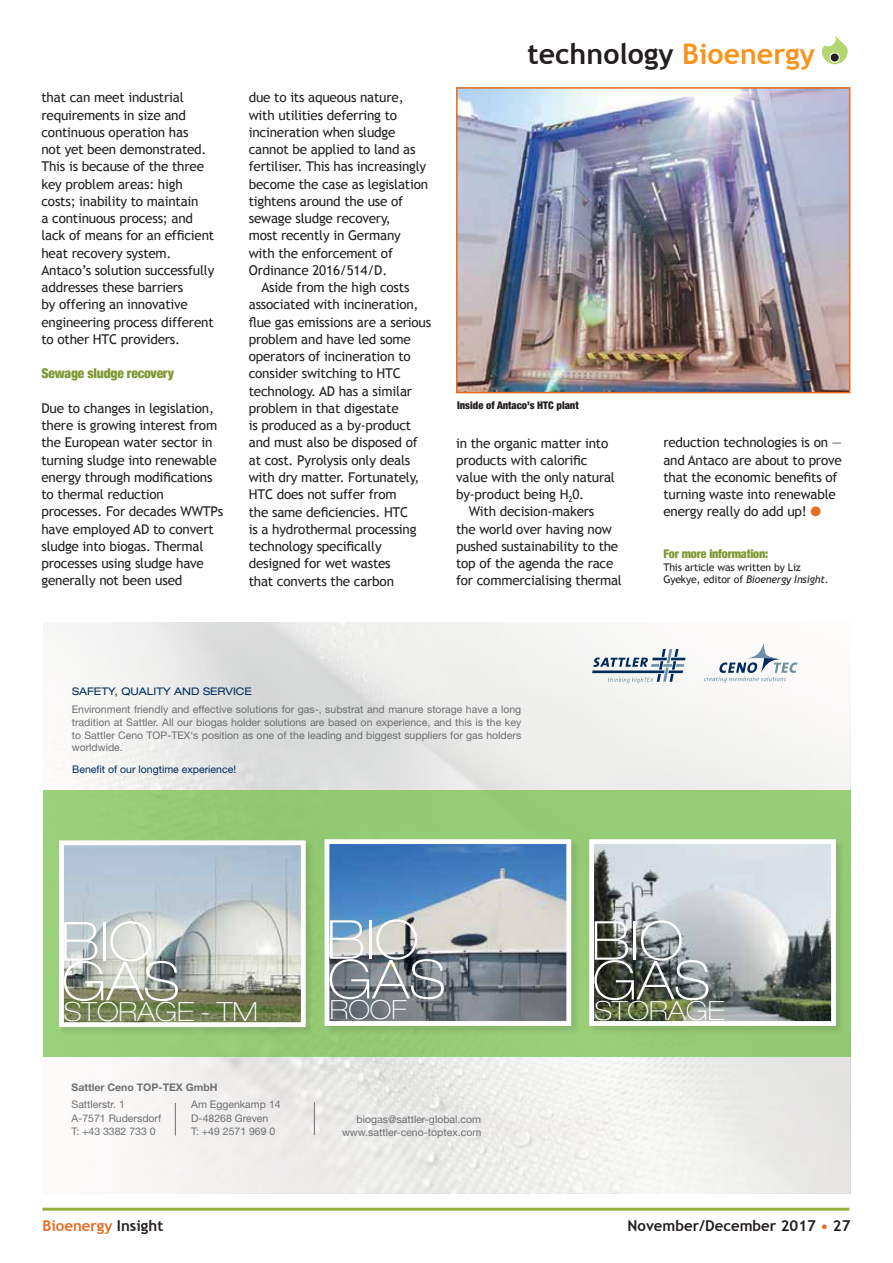
<style>
.page{position:relative;width:893px;height:1263px;background:#fff}
.page>*{position:absolute;margin:0;border:0;box-sizing:border-box;transform-origin:0 0}
.t1{font:100 expanded 53.85px/39.6px "Helvetica Neue LT Pro";color:#fff}
.t2{font:700 28.5px "Trebuchet MS";color:#231f20}
.t3{font:100 expanded 26.4px "Helvetica Neue LT Pro";color:#fff}
.t4{font:700 15px "Trebuchet MS";color:#231f20}
.t5{font:700 15px "Trebuchet MS";color:#e86b20}
.t6{font:13.5px/17.2px "Trebuchet MS";letter-spacing:-.015em;color:#231f20}
.t7{font:900 condensed 13.5px "Helvetica Neue";letter-spacing:-.015em;color:#7f9832}
.t8{font:900 condensed 12px "Helvetica Neue";letter-spacing:-.015em;color:#7f9832}
.t9{font:10.5px/12.6px "Helvetica Neue LT Pro";color:#6d6e71;text-align:justify}
.t10{font:10.5px/12.6px "Trebuchet MS";letter-spacing:-.015em;color:#231f20}
.t11{font:10.5px "Helvetica Neue LT Pro";color:#002c5b}
.t12{font:900 condensed 10.5px "Helvetica Neue";color:#231f20}
.t13{font:expanded 10.5px "Helvetica Neue LT Pro";color:#002c5b}
.t14{font:700 10.5px "Helvetica Neue LT Pro";color:#6d6e71}
.s1{color:#f7941e}
.s2{color:#e86b20}
.s3{font-style:italic}
.s4{color:#231f20}
</style>
<div class="page">
<svg style="left:822px;top:35px;width:26px;height:29px"></svg>
<div style="left:830px;top:53px;width:9px;height:9px;background:#231f20;border-radius:50%"></div>
<div style="left:830px;top:52px;width:10px;height:11px;border:1px solid #fff;border-radius:50%"></div>
<hr style="left:43px;top:1208px;width:806px;height:3px;background:#96b13c">
<img style="left:459px;top:90px;width:388px;height:300px">
<div style="left:456px;top:87px;width:394px;height:306px;border:2px solid #e86b20"></div>
<svg style="left:44px;top:622px;width:806px;height:572px"></svg>
<svg style="left:592px;top:649px;width:94px;height:34px"></svg>
<svg style="left:704px;top:643px;width:94px;height:40px"></svg>
<div style="left:44px;top:790px;width:806px;height:266px;background:#96cc76"></div>
<hr style="left:175px;top:1103px;width:1px;height:32px;background:#6d6e71">
<hr style="left:314px;top:1102px;width:1px;height:33px;background:#6d6e71">
<div style="left:59px;top:840px;width:256px;height:196px;background:#8ec070"></div>
<img style="left:65px;top:846px;width:235px;height:175px">
<div style="left:59px;top:840px;width:247px;height:187px;border:5px solid #fff"></div>
<div style="left:589px;top:839px;width:256px;height:196px;background:#8cbd6e"></div>
<img style="left:595px;top:845px;width:235px;height:175px">
<div style="left:589px;top:839px;width:247px;height:187px;border:5px solid #fff"></div>
<div style="left:324px;top:839px;width:256px;height:196px;background:#231f20;opacity:.12"></div>
<img style="left:331px;top:845px;width:234px;height:175px">
<div style="left:325px;top:839px;width:246px;height:187px;border:5px solid #fff"></div>
<p class="t6" style="left:41px;top:89px;width:174px">that can meet industrial requirements in size and continuous operation has<br>not yet been demonstrated.<br>This is because of the three key problem areas: high costs; inability to maintain<br>a continuous process; and lack of means for an efficient heat recovery system.<br>Antaco’s solution successfully addresses these barriers<br>by offering an innovative engineering process different to other HTC providers.</p>
<p class="t7" style="left:41px;top:362px;width:134px">Sewage sludge recovery</p>
<p class="t6" style="left:41px;top:400px;width:183px">Due to changes in legislation, there is growing interest from the European water sector in turning sludge into renewable energy through modifications to thermal reduction processes. For decades WWTPs have employed AD to convert sludge into biogas. Thermal processes using sludge have generally not been used</p>
<p class="t6" style="left:249px;top:89px;width:181px">due to its aqueous nature, with utilities deferring to incineration when sludge cannot be applied to land as fertiliser. This has increasingly become the case as legislation tightens around the use of sewage sludge recovery,<br>most recently in Germany with the enforcement of<br>Ordinance 2016/514/D.</p>
<p class="t6" style="left:249px;top:279px;width:184px;text-indent:13px">Aside from the high costs associated with incineration, flue gas emissions are a serious problem and have led some operators of incineration to consider switching to HTC technology. AD has a similar problem in that digestate<br>is produced as a by-product and must also be disposed of at cost. Pyrolysis only deals with dry matter. Fortunately,<br>HTC does not suffer from<br>the same deficiencies. HTC<br>is a hydrothermal processing technology specifically designed for wet wastes<br>that converts the carbon</p>
<h2 class="t2" style="left:527px;top:36px;width:289px">technology <span class="s1">Bioenergy</span></h2>
<p class="t12" style="left:457px;top:397px;width:123px">Inside of Antaco’s HTC plant</p>
<p class="t6" style="left:456px;top:434px;width:154px">in the organic matter into</p>
<p class="t6" style="left:456px;top:451px;width:133px">products with calorific</p>
<p class="t6" style="left:456px;top:469px;width:160px">value with the only natural</p>
<p class="t6" style="left:456px;top:486px;width:130px">by-product being H<sub>2</sub>0.</p>
<p class="t6" style="left:469px;top:503px;width:127px">With decision-makers</p>
<p class="t6" style="left:456px;top:520px;width:157px">the world over having now</p>
<p class="t6" style="left:456px;top:538px;width:164px">pushed sustainability to the</p>
<p class="t6" style="left:456px;top:555px;width:159px">top of the agenda the race</p>
<p class="t6" style="left:456px;top:572px;width:167px">for commercialising thermal</p>
<p class="t6" style="left:663px;top:434px;width:180px">reduction technologies is on — and Antaco are about to prove that the economic benefits of turning waste into renewable energy really do add up! <span class="s2">●</span></p>
<p class="t8" style="left:663px;top:544px;width:106px">For more information:</p>
<p class="t10" style="left:663px;top:561px;width:167px">This article was written by Liz<br>Gyekye, editor of <span class="s3">Bioenergy Insight</span>.</p>
<p class="t13" style="left:72px;top:684px;width:181px">SAFETY, QUALITY AND SERVICE</p>
<p class="t9" style="left:72px;top:703px;width:451px">Environment friendly and effective solutions for gas-, substrat and manure storage have a long tradition at Sattler. All our biogas holder solutions are based on experience, and this is the key to Sattler Ceno TOP-TEX‘s position as one of the leading and biggest suppliers for gas holders worldwide.</p>
<p class="t11" style="left:72px;top:762px;width:165px">Benefit of our longtime experience!</p>
<h1 class="t1" style="left:61px;top:920px;width:120px">BIO<br>GAS</h1>
<h3 class="t3" style="left:64px;top:995px;width:196px">STORAGE - TM</h3>
<p class="t14" style="left:72px;top:1081px;width:148px">Sattler Ceno TOP-TEX GmbH</p>
<p class="t9" style="left:72px;top:1098px;width:55px">Sattlerstr. 1</p>
<p class="t9" style="left:191px;top:1098px;width:91px">Am Eggenkamp 14</p>
<p class="t9" style="left:72px;top:1111px;width:91px">A-7571 Rudersdorf</p>
<p class="t9" style="left:191px;top:1111px;width:79px">D-48268 Greven</p>
<p class="t9" style="left:72px;top:1125px;width:86px">T: +43 3382 733 0</p>
<p class="t9" style="left:191px;top:1125px;width:86px">T: +49 2571 969 0</p>
<h1 class="t1" style="left:327px;top:919px;width:120px">BIO<br>GAS</h1>
<h3 class="t3" style="left:330px;top:993px;width:79px">ROOF</h3>
<p class="t9" style="left:342px;top:1113px;width:141px;text-align:right">biogas@sattler-global.com www.sattler-ceno-toptex.com</p>
<h1 class="t1" style="left:591px;top:920px;width:120px">BIO<br>GAS</h1>
<h3 class="t3" style="left:594px;top:994px;width:132px">STORAGE</h3>
<p class="t5" style="left:43px;top:1216px;width:122px">Bioenergy <span class="s4">Insight</span></p>
<p class="t4" style="left:628px;top:1216px;width:224px">November/December 2017 <span class="s2">•</span> 27</p>
</div>
